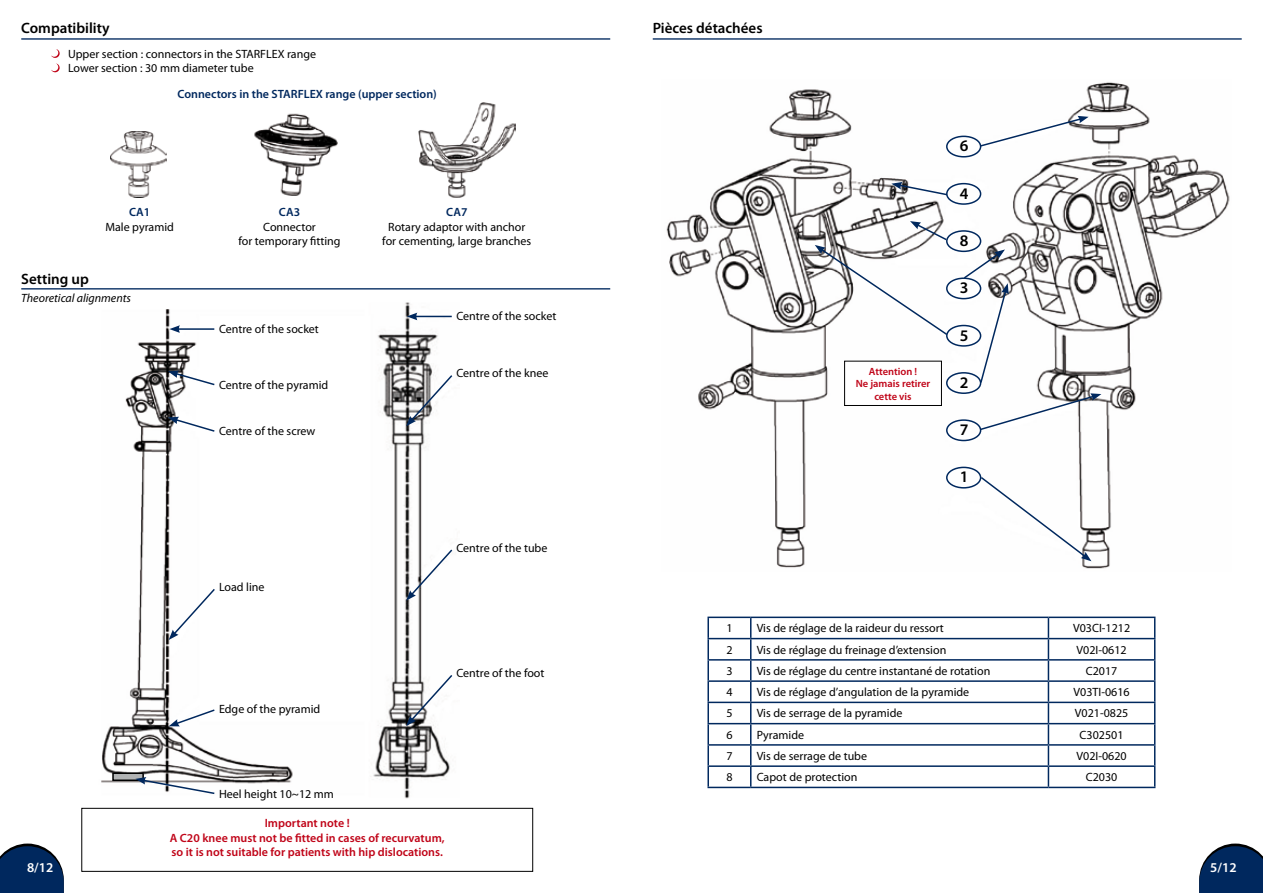
<style>
.page{position:relative;width:1263px;height:893px;background:#fff}
.page>*{position:absolute;margin:0;border:0;box-sizing:border-box;transform-origin:0 0}
.t1{font:600 16.2px "Myriad Pro";color:#000}
.t2{font:600 15px "Myriad Pro";color:#000}
.t3{font:600 13.5px "Myriad Pro";color:#fff}
.t4{font:12px/14.4px "Myriad Pro";color:#000;text-align:center}
.t5{font:600 12px/14.4px "Myriad Pro";color:#c00418;text-align:center}
.t6{font:600 12px "Myriad Pro";color:#00285e}
.t7{font:italic 12px "Myriad Pro";color:#000}
.t8{font:600 10.5px/12.6px "Myriad Pro";color:#c00418;text-align:center}
</style>
<div class="page">
<svg style="left:1199px;top:843px;width:64px;height:50px;background:#22436e"></svg>
<svg style="left:0;top:843px;width:64px;height:50px;background:#22436e"></svg>
<hr style="left:653px;top:38px;width:589px;height:2px;background:#00285e">
<img style="left:666px;top:82px;width:564px;height:487px">
<div style="left:946px;top:136px;width:35px;height:22px;border:2px solid #00285e;border-radius:50%"></div>
<div style="left:946px;top:183px;width:35px;height:22px;border:2px solid #00285e;border-radius:50%"></div>
<div style="left:946px;top:230px;width:35px;height:22px;border:2px solid #00285e;border-radius:50%"></div>
<div style="left:946px;top:277px;width:35px;height:22px;border:2px solid #00285e;border-radius:50%"></div>
<div style="left:946px;top:325px;width:35px;height:22px;border:2px solid #00285e;border-radius:50%"></div>
<div style="left:946px;top:372px;width:35px;height:22px;border:2px solid #00285e;border-radius:50%"></div>
<div style="left:946px;top:419px;width:35px;height:22px;border:2px solid #00285e;border-radius:50%"></div>
<div style="left:946px;top:467px;width:35px;height:22px;border:2px solid #00285e;border-radius:50%"></div>
<svg style="left:891px;top:182px;width:58px;height:14px"></svg>
<svg style="left:978px;top:116px;width:111px;height:32px"></svg>
<svg style="left:979px;top:475px;width:112px;height:86px"></svg>
<svg style="left:815px;top:221px;width:134px;height:116px"></svg>
<svg style="left:962px;top:249px;width:47px;height:135px"></svg>
<svg style="left:978px;top:393px;width:123px;height:38px"></svg>
<div style="left:844px;top:361px;width:97px;height:44px;background:#fff"></div>
<div style="left:844px;top:361px;width:98px;height:45px;border:1px solid #000"></div>
<hr style="left:707px;top:617px;width:44px;height:1px;background:#00285e">
<hr style="left:707px;top:618px;width:2px;height:20px;background:#00285e">
<hr style="left:751px;top:617px;width:297px;height:1px;background:#00285e">
<hr style="left:1048px;top:617px;width:107px;height:1px;background:#00285e">
<hr style="left:707px;top:638px;width:44px;height:1px;background:#00285e">
<hr style="left:707px;top:639px;width:2px;height:20px;background:#00285e">
<hr style="left:751px;top:638px;width:297px;height:1px;background:#00285e">
<hr style="left:1048px;top:638px;width:107px;height:1px;background:#00285e">
<hr style="left:707px;top:659px;width:44px;height:2px;background:#00285e">
<svg style="left:707px;top:661px;width:2px;height:19px"></svg>
<hr style="left:751px;top:659px;width:297px;height:2px;background:#00285e">
<hr style="left:1048px;top:659px;width:107px;height:2px;background:#00285e">
<hr style="left:707px;top:680px;width:44px;height:2px;background:#00285e">
<hr style="left:707px;top:682px;width:2px;height:20px;background:#00285e">
<hr style="left:751px;top:680px;width:297px;height:2px;background:#00285e">
<hr style="left:1048px;top:680px;width:107px;height:2px;background:#00285e">
<hr style="left:707px;top:702px;width:44px;height:1px;background:#00285e">
<hr style="left:707px;top:703px;width:2px;height:20px;background:#00285e">
<hr style="left:751px;top:702px;width:297px;height:1px;background:#00285e">
<hr style="left:1048px;top:702px;width:107px;height:1px;background:#00285e">
<hr style="left:707px;top:723px;width:44px;height:1px;background:#00285e">
<hr style="left:707px;top:724px;width:2px;height:20px;background:#00285e">
<hr style="left:751px;top:723px;width:297px;height:1px;background:#00285e">
<hr style="left:1048px;top:723px;width:107px;height:1px;background:#00285e">
<hr style="left:707px;top:744px;width:44px;height:2px;background:#00285e">
<svg style="left:707px;top:746px;width:2px;height:19px"></svg>
<hr style="left:751px;top:744px;width:297px;height:2px;background:#00285e">
<hr style="left:1048px;top:744px;width:107px;height:2px;background:#00285e">
<hr style="left:707px;top:765px;width:44px;height:2px;background:#00285e">
<hr style="left:707px;top:767px;width:2px;height:20px;background:#00285e">
<hr style="left:751px;top:765px;width:297px;height:2px;background:#00285e">
<svg style="left:750px;top:618px;width:1px;height:169px"></svg>
<hr style="left:1048px;top:765px;width:107px;height:2px;background:#00285e">
<svg style="left:1048px;top:618px;width:1px;height:169px"></svg>
<svg style="left:1154px;top:618px;width:1px;height:169px"></svg>
<hr style="left:707px;top:787px;width:44px;height:1px;background:#00285e">
<hr style="left:751px;top:787px;width:297px;height:1px;background:#00285e">
<hr style="left:1048px;top:787px;width:107px;height:1px;background:#00285e">
<svg style="left:51px;top:49px;width:9px;height:23px"></svg>
<hr style="left:21px;top:38px;width:589px;height:2px;background:#00285e">
<img style="left:254px;top:113px;width:84px;height:83px">
<img style="left:110px;top:131px;width:56px;height:66px">
<img style="left:418px;top:102px;width:98px;height:96px">
<div style="left:81px;top:808px;width:452px;height:64px;border:1px solid #000"></div>
<img style="left:101px;top:302px;width:357px;height:497px">
<div style="left:113px;top:773px;width:30px;height:7px;background:#b1b3b4"></div>
<div style="left:112px;top:772px;width:32px;height:9px;border:2px solid #000"></div>
<hr style="left:178px;top:328px;width:36px;height:2px;background:#00285e">
<svg style="left:169px;top:325px;width:11px;height:8px"></svg>
<svg style="left:168px;top:371px;width:48px;height:15px"></svg>
<svg style="left:168px;top:417px;width:48px;height:16px"></svg>
<svg style="left:169px;top:587px;width:47px;height:53px"></svg>
<svg style="left:169px;top:708px;width:47px;height:18px"></svg>
<svg style="left:135px;top:777px;width:81px;height:18px"></svg>
<svg style="left:406px;top:548px;width:48px;height:53px"></svg>
<svg style="left:406px;top:673px;width:48px;height:53px"></svg>
<svg style="left:406px;top:374px;width:48px;height:52px"></svg>
<hr style="left:415px;top:316px;width:37px;height:1px;background:#00285e">
<svg style="left:407px;top:313px;width:10px;height:7px"></svg>
<hr style="left:21px;top:288px;width:589px;height:1px;background:#00285e">
<p class="t2" style="left:21px;top:18px;width:90px">Compatibility</p>
<p class="t4" style="left:68px;top:46px;width:250px;text-align:left">Upper section : connectors in the STARFLEX range<br>Lower section : 30 mm diameter tube</p>
<p class="t6" style="left:178px;top:87px;width:261px">Connectors in the STARFLEX range (upper section)</p>
<p class="t6" style="left:129px;top:205px;width:23px">CA1</p>
<p class="t4" style="left:105px;top:219px;width:70px">Male pyramid</p>
<p class="t2" style="left:21px;top:270px;width:69px">Setting up</p>
<p class="t7" style="left:21px;top:291px;width:111px">Theoretical alignments</p>
<p class="t6" style="left:279px;top:205px;width:23px">CA3</p>
<p class="t4" style="left:238px;top:219px;width:104px">Connector<br>for temporary fitting</p>
<p class="t4" style="left:219px;top:321px;width:101px">Centre of the socket</p>
<p class="t4" style="left:219px;top:377px;width:111px">Centre of the pyramid</p>
<p class="t4" style="left:219px;top:424px;width:98px">Centre of the screw</p>
<p class="t6" style="left:446px;top:205px;width:23px">CA7</p>
<p class="t4" style="left:382px;top:219px;width:150px">Rotary adaptor with anchor for cementing, large branches</p>
<p class="t4" style="left:456px;top:309px;width:101px">Centre of the socket</p>
<p class="t4" style="left:456px;top:366px;width:94px">Centre of the knee</p>
<p class="t4" style="left:219px;top:579px;width:47px">Load line</p>
<p class="t4" style="left:219px;top:702px;width:103px">Edge of the pyramid</p>
<p class="t4" style="left:219px;top:786px;width:116px">Heel height 10~12 mm</p>
<p class="t4" style="left:456px;top:540px;width:93px">Centre of the tube</p>
<p class="t4" style="left:456px;top:666px;width:90px">Centre of the foot</p>
<p class="t5" style="left:170px;top:816px;width:276px">Important note !<br>A C20 knee must not be fitted in cases of recurvatum, so it is not suitable for patients with hip dislocations.</p>
<p class="t2" style="left:653px;top:18px;width:111px">Pièces détachées</p>
<p class="t8" style="left:856px;top:365px;width:76px">Attention !<br>Ne jamais retirer cette vis</p>
<h1 class="t1" style="left:960px;top:136px;width:10px">6</h1>
<h1 class="t1" style="left:960px;top:183px;width:10px">4</h1>
<h1 class="t1" style="left:960px;top:230px;width:10px">8</h1>
<h1 class="t1" style="left:960px;top:277px;width:10px">3</h1>
<h1 class="t1" style="left:960px;top:325px;width:10px">5</h1>
<h1 class="t1" style="left:960px;top:372px;width:10px">2</h1>
<h1 class="t1" style="left:960px;top:419px;width:10px">7</h1>
<h1 class="t1" style="left:960px;top:467px;width:10px">1</h1>
<p class="t4" style="left:726px;top:621px;width:8px">1</p>
<p class="t4" style="left:757px;top:621px;width:189px">Vis de réglage de la raideur du ressort</p>
<p class="t4" style="left:1073px;top:621px;width:59px">V03CI-1212</p>
<p class="t4" style="left:726px;top:642px;width:8px">2</p>
<p class="t4" style="left:757px;top:642px;width:191px">Vis de réglage du freinage d’extension</p>
<p class="t4" style="left:1076px;top:642px;width:52px">V02I-0612</p>
<p class="t4" style="left:726px;top:663px;width:8px">3</p>
<p class="t4" style="left:757px;top:663px;width:235px">Vis de réglage du centre instantané de rotation</p>
<p class="t4" style="left:1086px;top:663px;width:33px">C2017</p>
<p class="t4" style="left:726px;top:685px;width:8px">4</p>
<p class="t4" style="left:757px;top:685px;width:214px">Vis de réglage d’angulation de la pyramide</p>
<p class="t4" style="left:1073px;top:685px;width:58px">V03TI-0616</p>
<p class="t4" style="left:726px;top:706px;width:8px">5</p>
<p class="t4" style="left:757px;top:706px;width:147px">Vis de serrage de la pyramide</p>
<p class="t4" style="left:1075px;top:706px;width:55px">V021-0825</p>
<p class="t4" style="left:726px;top:727px;width:8px">6</p>
<p class="t4" style="left:757px;top:727px;width:49px">Pyramide</p>
<p class="t4" style="left:1080px;top:727px;width:45px">C302501</p>
<p class="t4" style="left:726px;top:748px;width:8px">7</p>
<p class="t4" style="left:757px;top:748px;width:112px">Vis de serrage de tube</p>
<p class="t4" style="left:1076px;top:748px;width:52px">V02I-0620</p>
<p class="t4" style="left:726px;top:770px;width:8px">8</p>
<p class="t4" style="left:757px;top:770px;width:102px">Capot de protection</p>
<p class="t4" style="left:1086px;top:770px;width:33px">C2030</p>
<p class="t3" style="left:27px;top:859px;width:28px">8/12</p>
<p class="t3" style="left:1210px;top:859px;width:28px">5/12</p>
</div>
